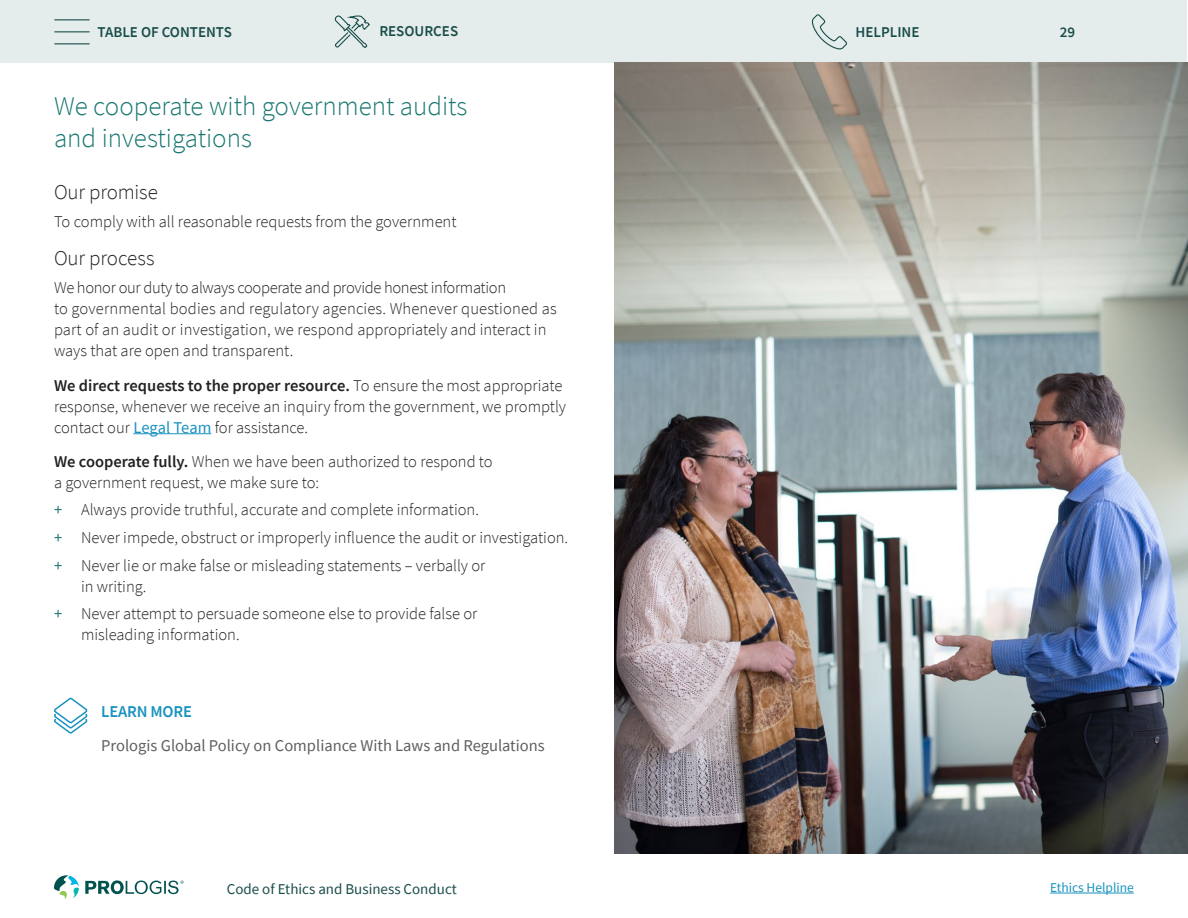
<style>
.page{position:relative;width:1188px;height:918px;background:#fff}
.page>*{position:absolute;margin:0;border:0;box-sizing:border-box;transform-origin:0 0}
.Section_Headline{font:300 27px/32.4px "Source Sans Pro";color:#187770}
.Headline{font:300 21px "Source Sans Pro";letter-spacing:-.01em;color:#222}
.Body_Copy{font:300 16.5px/21px "Source Sans Pro";color:#222}
.Hyperlink{font:16.5px "Source Sans Pro";color:#5f5f5f}
.Headline-2{font:300 16.5px "Source Sans Pro";color:#222}
.Learn_More_headline{font:600 16.5px "Source Sans Pro";letter-spacing:-.01em;color:#1892bf}
.t1{font:600 15px "Source Sans Pro";color:#1a4d4a}
.t2{font:15px "Source Sans Pro";color:#1a4d4a}
.t3{font:13.5px "Source Sans Pro";color:#1892bf}
.s1{font-weight:600}
.s2{font-weight:400;color:#1892bf}
.s3{font-weight:400;color:#187770}
</style>
<div class="page">
<div style="left:1px;top:0;width:1186px;height:63px;background:#e4edec"></div>
<hr style="left:1050px;top:893px;width:84px;height:1px;background:#1892bf">
<hr style="left:55px;top:19px;width:34px;height:1px;background:#1a4d4a">
<hr style="left:55px;top:43px;width:34px;height:1px;background:#1a4d4a">
<hr style="left:55px;top:31px;width:34px;height:1px;background:#1a4d4a">
<svg style="left:334px;top:15px;width:36px;height:34px"></svg>
<svg style="left:54px;top:875px;width:25px;height:24px"></svg>
<svg style="left:85px;top:880px;width:99px;height:14px"></svg>
<svg style="left:812px;top:14px;width:35px;height:36px"></svg>
<hr style="left:133px;top:433px;width:78px;height:1px;background:#1892bf">
<svg style="left:54px;top:697px;width:34px;height:37px"></svg>
<img style="left:614px;top:63px;width:574px;height:791px">
<p class="t1" style="left:98px;top:22px;width:136px">TABLE OF CONTENTS</p>
<p class="t1" style="left:379px;top:21px;width:80px">RESOURCES</p>
<p class="t1" style="left:856px;top:22px;width:65px">HELPLINE</p>
<p class="t1" style="left:1060px;top:23px;width:17px">29</p>
<p class="Section_Headline" style="left:54px;top:90px;width:415px">We cooperate with government audits and investigations</p>
<p class="Headline" style="left:54px;top:179px;width:105px">Our promise</p>
<p class="Headline-2" style="left:54px;top:211px;width:404px">To comply with all reasonable requests from the government</p>
<p class="Headline" style="left:54px;top:245px;width:102px">Our process</p>
<p class="Body_Copy" style="left:54px;top:277px;width:504px">We honor our duty to always cooperate and provide honest information<br>to governmental bodies and regulatory agencies. Whenever questioned as part of an audit or investigation, we respond appropriately and interact in ways that are open and transparent.</p>
<p class="Body_Copy" style="left:54px;top:375px;width:514px"><span class="s1">We direct requests to the proper resource.</span> To ensure the most appropriate response, whenever we receive an inquiry from the government, we promptly contact our <span class="s2">Legal Team</span> for assistance.</p>
<p class="Body_Copy" style="left:54px;top:451px;width:440px"><span class="s1">We cooperate fully.</span> When we have been authorized to respond to a government request, we make sure to:</p>
<p class="Body_Copy" style="left:54px;top:499px;width:427px"><span class="s3">+</span> Always provide truthful, accurate and complete information.</p>
<p class="Body_Copy" style="left:54px;top:527px;width:516px"><span class="s3">+</span> Never impede, obstruct or improperly influence the audit or investigation.</p>
<p class="Body_Copy" style="left:81px;top:555px;width:406px;text-indent:-27px"><span class="s3">+</span> Never lie or make false or misleading statements – verbally or in writing.</p>
<p class="Body_Copy" style="left:81px;top:603px;width:398px;text-indent:-27px"><span class="s3">+</span> Never attempt to persuade someone else to provide false or misleading information.</p>
<p class="Learn_More_headline" style="left:101px;top:700px;width:92px">LEARN MORE</p>
<p class="Hyperlink" style="left:101px;top:735px;width:445px">Prologis Global Policy on Compliance With Laws and Regulations</p>
<p class="t2" style="left:227px;top:879px;width:231px">Code of Ethics and Business Conduct</p>
<p class="t3" style="left:1050px;top:879px;width:85px">Ethics Helpline</p>
</div>
